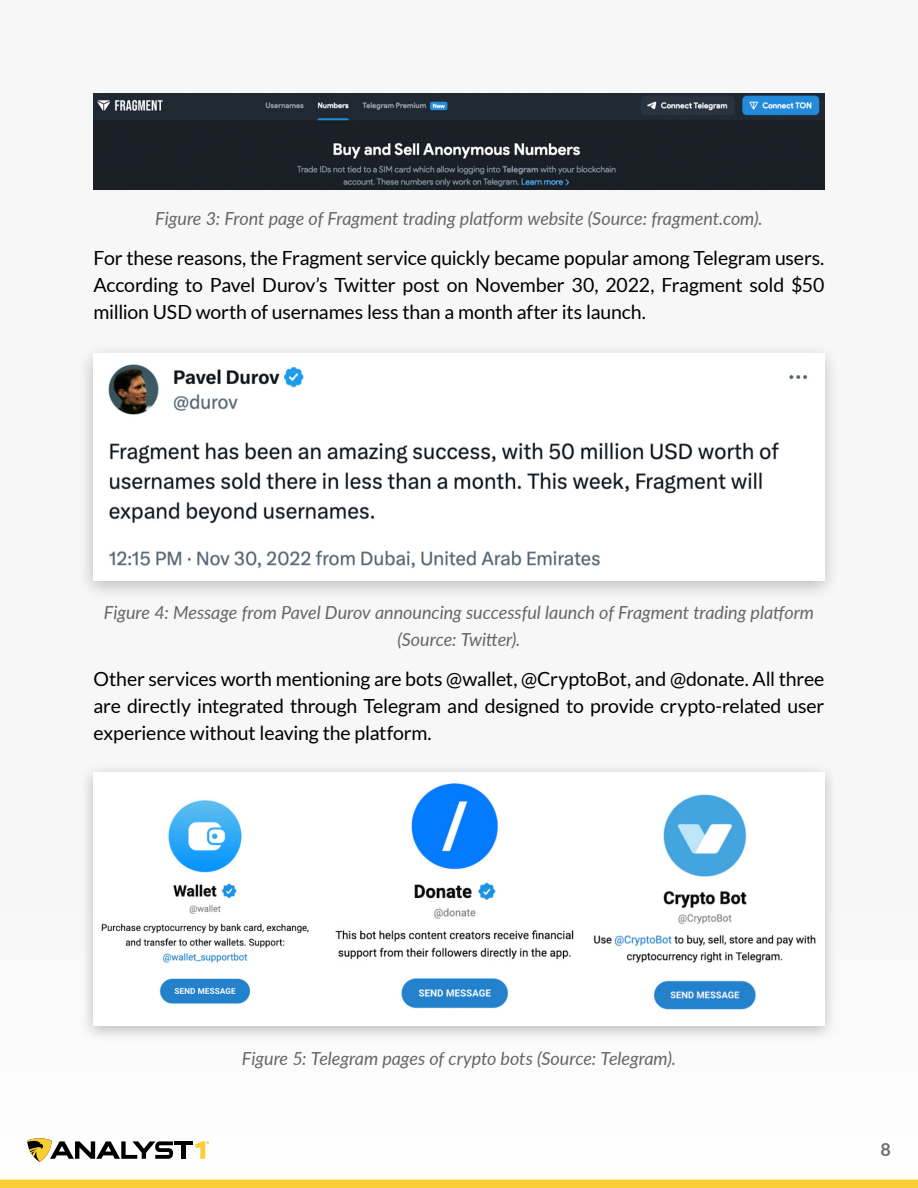
<style>
.page{position:relative;width:918px;height:1188px;background:#f7f7f7}
.page>*{position:absolute;margin:0;border:0;box-sizing:border-box;transform-origin:0 0}
.t1{font:19.5px/27px "Lato";letter-spacing:-.01em;color:#000;text-align:justify}
.t2{font:italic 18px/27px "Lato";letter-spacing:-.005em;color:#666;text-align:center}
.t3{font:700 18px "Lato";color:#6d6e71}
</style>
<div class="page">
<div style="left:0;top:892px;width:918px;height:296px;background:#fcfcfc"></div>
<svg style="left:27px;top:1138px;width:146px;height:24px"></svg>
<hr style="left:174px;top:1141px;width:19px;height:4px;background:#000">
<div style="left:181px;top:1141px;width:5px;height:18px;background:#000"></div>
<svg style="left:196px;top:1141px;width:13px;height:18px"></svg>
<div style="left:0;top:1179px;width:918px;height:9px;background:#facf36"></div>
<img style="left:94px;top:94px;width:730px;height:96px">
<div style="left:77px;top:342px;width:764px;height:260px;background:#000;opacity:.25"></div>
<img style="left:94px;top:354px;width:730px;height:226px">
<div style="left:80px;top:762px;width:759px;height:282px;background:#000;opacity:.25"></div>
<img style="left:94px;top:772px;width:730px;height:254px">
<p class="t2" style="left:155px;top:204px;width:609px">Figure 3: Front page of Fragment trading platform website (Source: fragment.com).</p>
<p class="t1" style="left:94px;top:244px;width:732px">For these reasons, the Fragment service quickly became popular among Telegram users.<br>According to Pavel Durov’s Twitter post on November 30, 2022, Fragment sold $50 million USD worth of usernames less than a month after its launch.</p>
<p class="t2" style="left:104px;top:599px;width:712px">Figure 4: Message from Pavel Durov announcing successful launch of Fragment trading platform (Source: Twitter).</p>
<p class="t1" style="left:94px;top:666px;width:732px">Other services worth mentioning are bots @wallet, @CryptoBot, and @donate. All three are directly integrated through Telegram and designed to provide crypto-related user experience without leaving the platform.</p>
<p class="t2" style="left:242px;top:1044px;width:436px">Figure 5: Telegram pages of crypto bots (Source: Telegram).</p>
<p class="t3" style="left:880px;top:1136px;width:12px">8</p>
</div>
